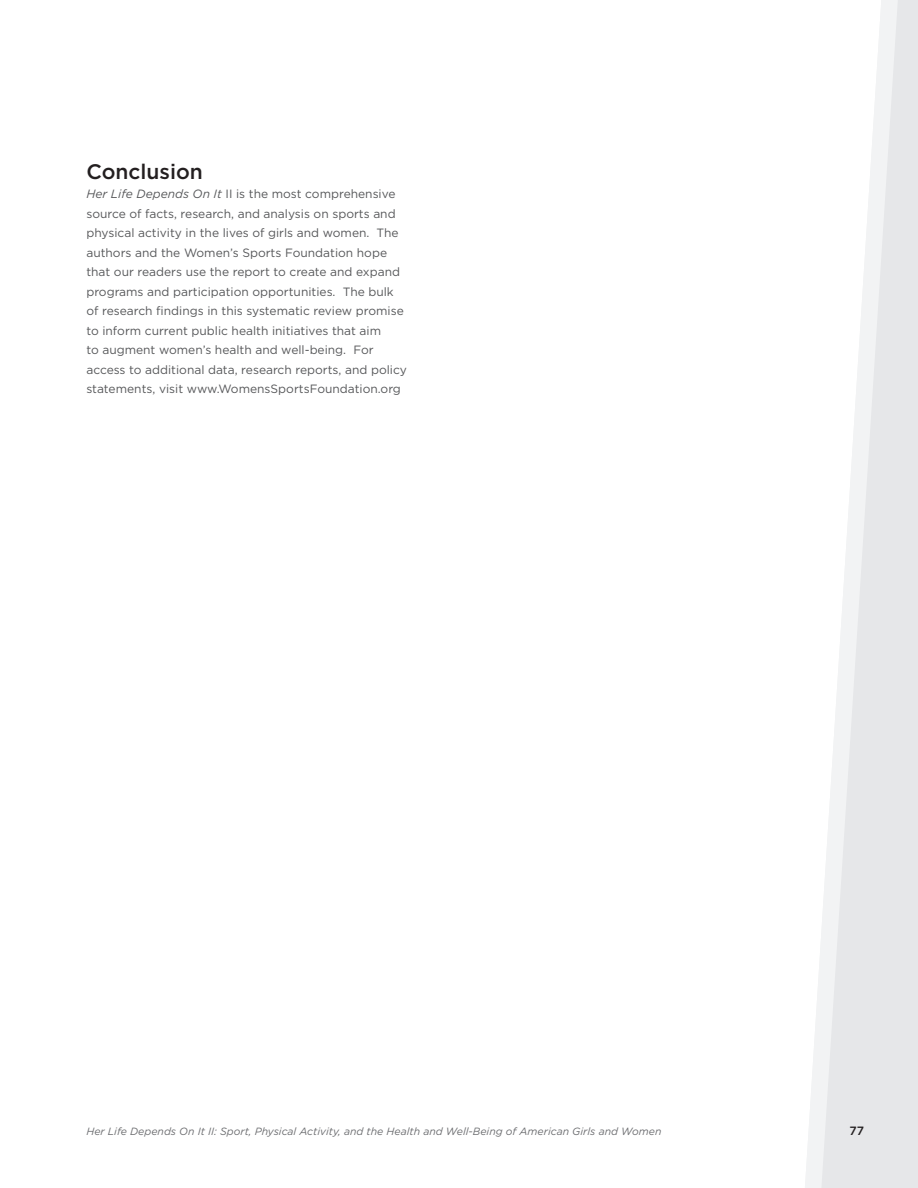
<style>
.page{position:relative;width:918px;height:1188px;background:#fff}
.page>*{position:absolute;margin:0;border:0;box-sizing:border-box;transform-origin:0 0}
.header__inside{font:500 21px "Gotham";color:#231f20}
.body_copy{font:12px/19.5px "Gotham";color:#57585a}
.t1{font:500 12px "Gotham";color:#231f20}
.t2{font:italic 10.5px "Gotham";color:#6c6d70}
.s1{font-style:italic}
</style>
<div class="page">
<svg style="left:805px;top:945px;width:16px;height:243px;fill:#f2f3f4"></svg>
<svg style="left:821px;top:0;width:97px;height:1188px;fill:#e6e7e9"></svg>
<p class="header__inside" style="left:86px;top:158px;width:118px">Conclusion</p>
<p class="body_copy" style="left:86px;top:184px;width:322px"><span class="s1">Her Life Depends On It</span> II is the most comprehensive source of facts, research, and analysis on sports and physical activity in the lives of girls and women. The authors and the Women’s Sports Foundation hope that our readers use the report to create and expand programs and participation opportunities. The bulk of research findings in this systematic review promise to inform current public health initiatives that aim<br>to augment women’s health and well-being. For access to additional data, research reports, and policy statements, visit www.WomensSportsFoundation.org</p>
<p class="t2" style="left:86px;top:1124px;width:577px">Her Life Depends On It II: Sport, Physical Activity, and the Health and Well-Being of American Girls and Women</p>
<p class="t1" style="left:849px;top:1123px;width:16px">77</p>
</div>
